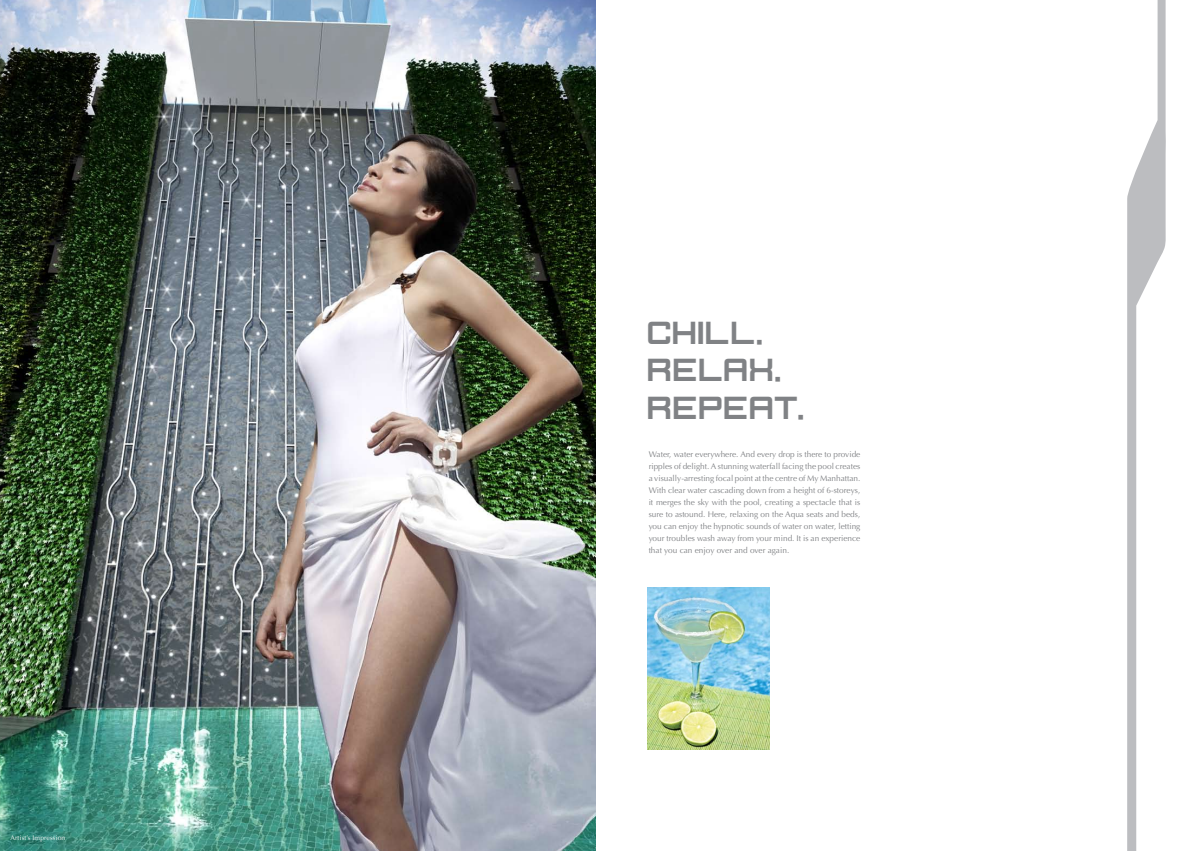
<style>
.page{position:relative;width:1191px;height:851px;background:#fff}
.page>*{position:absolute;margin:0;border:0;box-sizing:border-box;transform-origin:0 0}
.t1{font:700 37.5px/37.5px "Igniset Glacies Sharp";color:#808285}
.t2{font:8.25px/12px "Optima";color:#808285;text-align:justify}
.t3{font:6.75px "Optima";letter-spacing:.02em;color:#fff}
</style>
<div class="page">
<img style="left:0;top:0;width:595px;height:850px">
<svg style="left:1127px;top:0;width:39px;height:850px"></svg>
<img style="left:647px;top:587px;width:123px;height:162px">
<p class="t3" style="left:11px;top:834px;width:56px">Artist’s Impression</p>
<h1 class="t1" style="left:646px;top:311px;width:159px">CHILL.<br>RELAX.<br>REPEAT.</h1>
<p class="t2" style="left:648px;top:448px;width:213px">Water, water everywhere. And every drop is there to provide ripples of delight. A stunning waterfall facing the pool creates a visually-arresting focal point at the centre of My Manhattan.<br>With clear water cascading down from a height of 6-storeys, it merges the sky with the pool, creating a spectacle that is sure to astound. Here, relaxing on the Aqua seats and beds, you can enjoy the hypnotic sounds of water on water, letting your troubles wash away from your mind. It is an experience that you can enjoy over and over again.</p>
</div>
